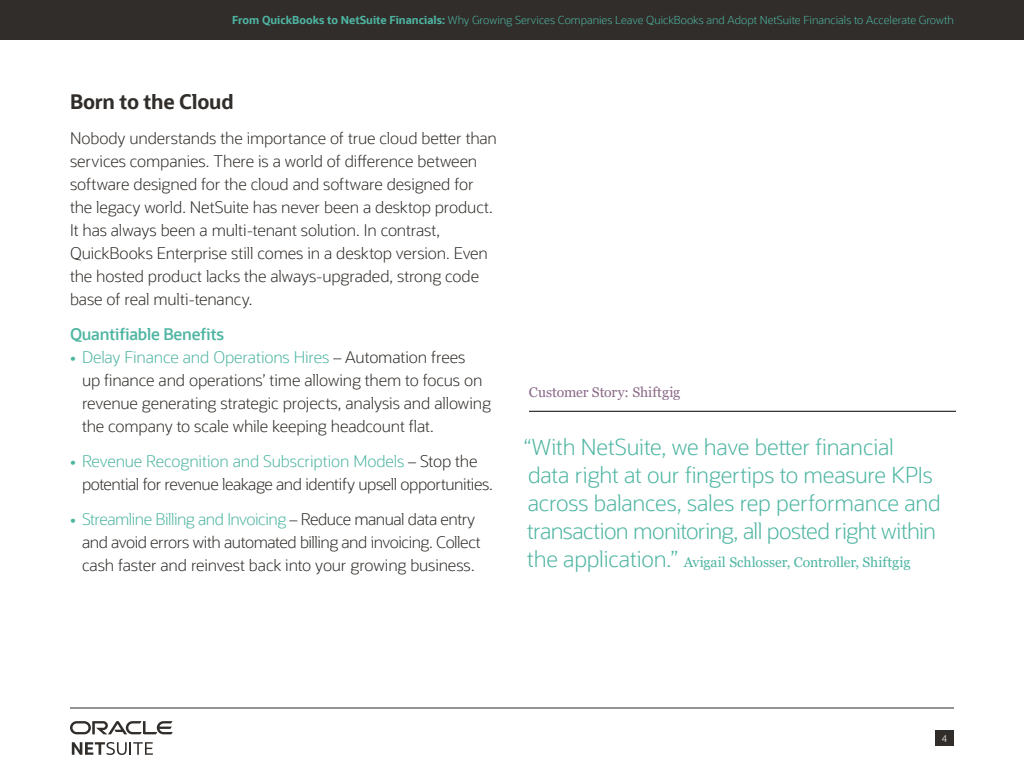
<style>
.page{position:relative;width:1024px;height:768px;background:#fff}
.page>*{position:absolute;margin:0;border:0;box-sizing:border-box;transform-origin:0 0}
.t1{font:300 22px/28px "Oracle Sans";letter-spacing:-.015em;color:#4eb5a2}
.t2{font:700 20px "Oracle Sans";letter-spacing:-.015em;color:#312d2a}
.t3{font:300 16px/23px "Oracle Sans";letter-spacing:-.01em;color:#312d2a}
.t4{font:600 16px "Oracle Sans";letter-spacing:-.015em;color:#4eb5a2}
.t5{font:14px "Georgia";letter-spacing:-.005em;color:#4eb5a2}
.t6{font:14px "Georgia";letter-spacing:-.005em;color:#8a6988}
.t7{font:300 11px "Oracle Sans";color:#4eb5a2}
.t8{font:300 10px "Proxima Nova";color:#fff}
.s1{font-weight:700}
.s2{font-weight:700;color:#4eb5a2}
.s3{color:#4eb5a2}
.s4{font-family:"Oracle Sans";font-weight:300;font-size:22px}
</style>
<div class="page">
<hr style="left:529px;top:411px;width:427px;height:1px;background:#000">
<div style="left:0;top:0;width:1024px;height:40px;background:#312d2a"></div>
<div style="left:935px;top:730px;width:19px;height:16px;background:#312d2a"></div>
<hr style="left:70px;top:708px;width:884px;height:1px;background:#312d2a">
<svg style="left:72px;top:742px;width:81px;height:13px"></svg>
<svg style="left:70px;top:721px;width:103px;height:13px"></svg>
<p class="t7" style="left:232px;top:14px;width:723px"><span class="s1">From QuickBooks to NetSuite Financials:</span> Why Growing Services Companies Leave QuickBooks and Adopt NetSuite Financials to Accelerate Growth</p>
<p class="t2" style="left:70px;top:89px;width:165px">Born to the Cloud</p>
<p class="t3" style="left:70px;top:127px;width:429px">Nobody understands the importance of true cloud better than services companies. There is a world of difference between software designed for the cloud and software designed for the legacy world. NetSuite has never been a desktop product.<br>It has always been a multi-tenant solution. In contrast, QuickBooks Enterprise still comes in a desktop version. Even the hosted product lacks the always-upgraded, strong code base of real multi-tenancy.</p>
<p class="t4" style="left:70px;top:324px;width:156px">Quantifiable Benefits</p>
<p class="t3" style="left:82px;top:346px;width:410px;text-indent:-12px"><span class="s2">•</span> <span class="s3">Delay Finance and Operations Hires</span> – Automation frees<br>up finance and operations’ time allowing them to focus on revenue generating strategic projects, analysis and allowing the company to scale while keeping headcount flat.</p>
<p class="t3" style="left:82px;top:450px;width:412px;text-indent:-12px"><span class="s2">•</span> <span class="s3">Revenue Recognition and Subscription Models</span> – Stop the potential for revenue leakage and identify upsell opportunities.</p>
<p class="t3" style="left:82px;top:508px;width:400px;text-indent:-12px"><span class="s2">•</span> <span class="s3">Streamline Billing and Invoicing</span> – Reduce manual data entry and avoid errors with automated billing and invoicing. Collect cash faster and reinvest back into your growing business.</p>
<p class="t6" style="left:529px;top:383px;width:153px">Customer Story: Shiftgig</p>
<h1 class="t1" style="left:524px;top:433px;width:419px">“With NetSuite, we have better financial<br>data right at our fingertips to measure KPIs across balances, sales rep performance and transaction monitoring, all posted right within</h1>
<p class="t5" style="left:527px;top:553px;width:385px"><span class="s4">the application.”</span> Avigail Schlosser, Controller, Shiftgig</p>
<p class="t8" style="left:942px;top:733px;width:7px">4</p>
</div>
